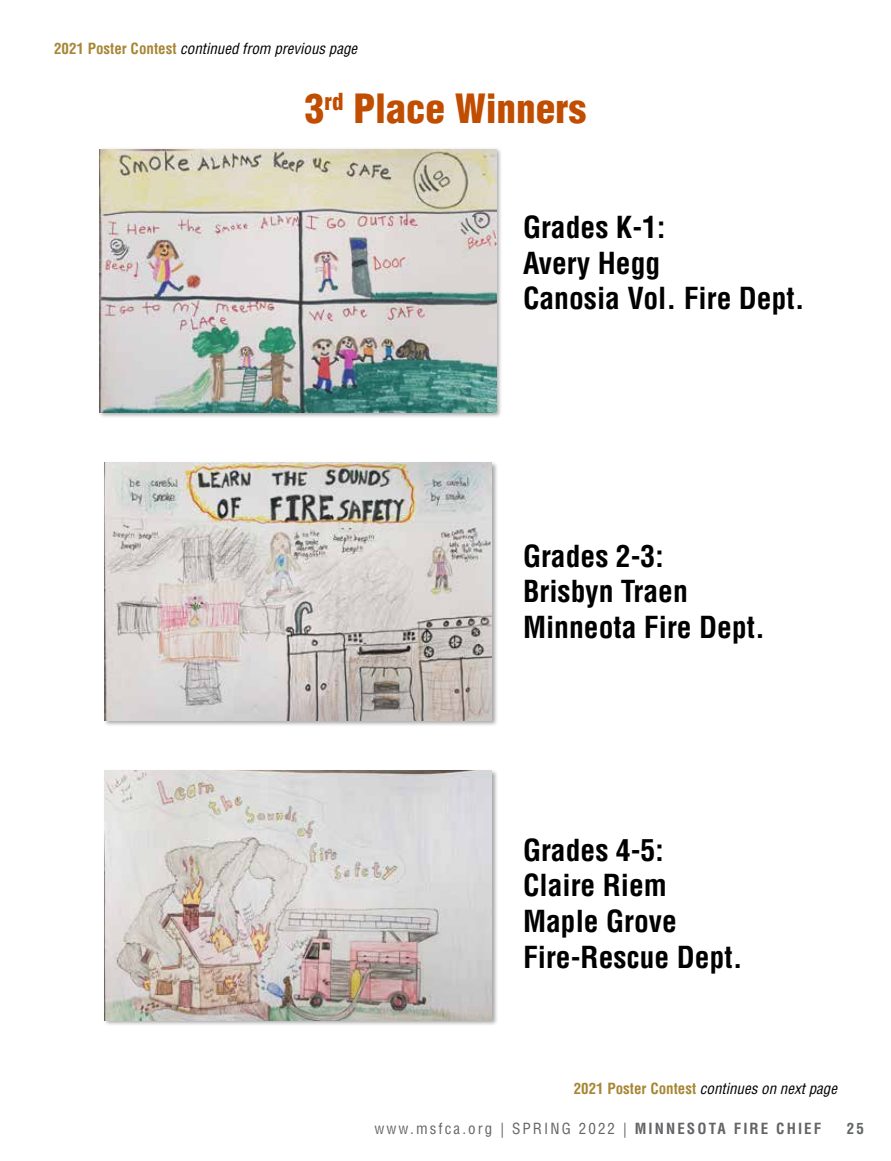
<style>
.page{position:relative;width:891px;height:1161px;background:#fff}
.page>*{position:absolute;margin:0;border:0;box-sizing:border-box;transform-origin:0 0}
.t1{font:900 condensed 39.3px "Helvetica LT Std";color:#c04d00}
.t2{font:700 condensed 29.55px/35.5px "Helvetica LT Std";color:#000}
.t3{font:italic condensed 15px "Helvetica LT Std";color:#000}
.t4{font:condensed 15px "Helvetica LT Std";letter-spacing:.14em;color:#636466}
.t5{font:700 condensed 15px "Helvetica LT Std";color:#636466}
.s1{font-weight:700;font-style:normal;color:#a78736}
.s2{font-weight:700}
</style>
<div class="page">
<div style="left:98px;top:148px;width:405px;height:271px;background:#000;opacity:.35"></div>
<img style="left:100px;top:149px;width:397px;height:263px">
<div style="left:103px;top:461px;width:395px;height:266px;background:#000;opacity:.35"></div>
<img style="left:104px;top:462px;width:388px;height:259px">
<div style="left:103px;top:769px;width:395px;height:257px;background:#000;opacity:.35"></div>
<img style="left:104px;top:771px;width:388px;height:249px">
<p class="t3" style="left:54px;top:39px;width:305px"><span class="s1">2021 Poster Contest</span> continued from previous page</p>
<h1 class="t1" style="left:305px;top:83px;width:283px">3<sup>rd</sup> Place Winners</h1>
<p class="t2" style="left:523px;top:209px;width:283px">Grades K-1:<br>Avery Hegg<br>Canosia Vol. Fire Dept.</p>
<p class="t2" style="left:523px;top:538px;width:243px">Grades 2-3:<br>Brisbyn Traen<br>Minneota Fire Dept.</p>
<p class="t2" style="left:523px;top:832px;width:221px">Grades 4-5:<br>Claire Riem<br>Maple Grove<br>Fire-Rescue Dept.</p>
<p class="t3" style="left:574px;top:1079px;width:265px"><span class="s1">2021 Poster Contest</span> continues on next page</p>
<p class="t4" style="left:374px;top:1119px;width:448px">www.msfca.org | SPRING 2022 | <span class="s2">MINNESOTA FIRE CHIEF</span></p>
<p class="t5" style="left:847px;top:1119px;width:19px">25</p>
</div>
